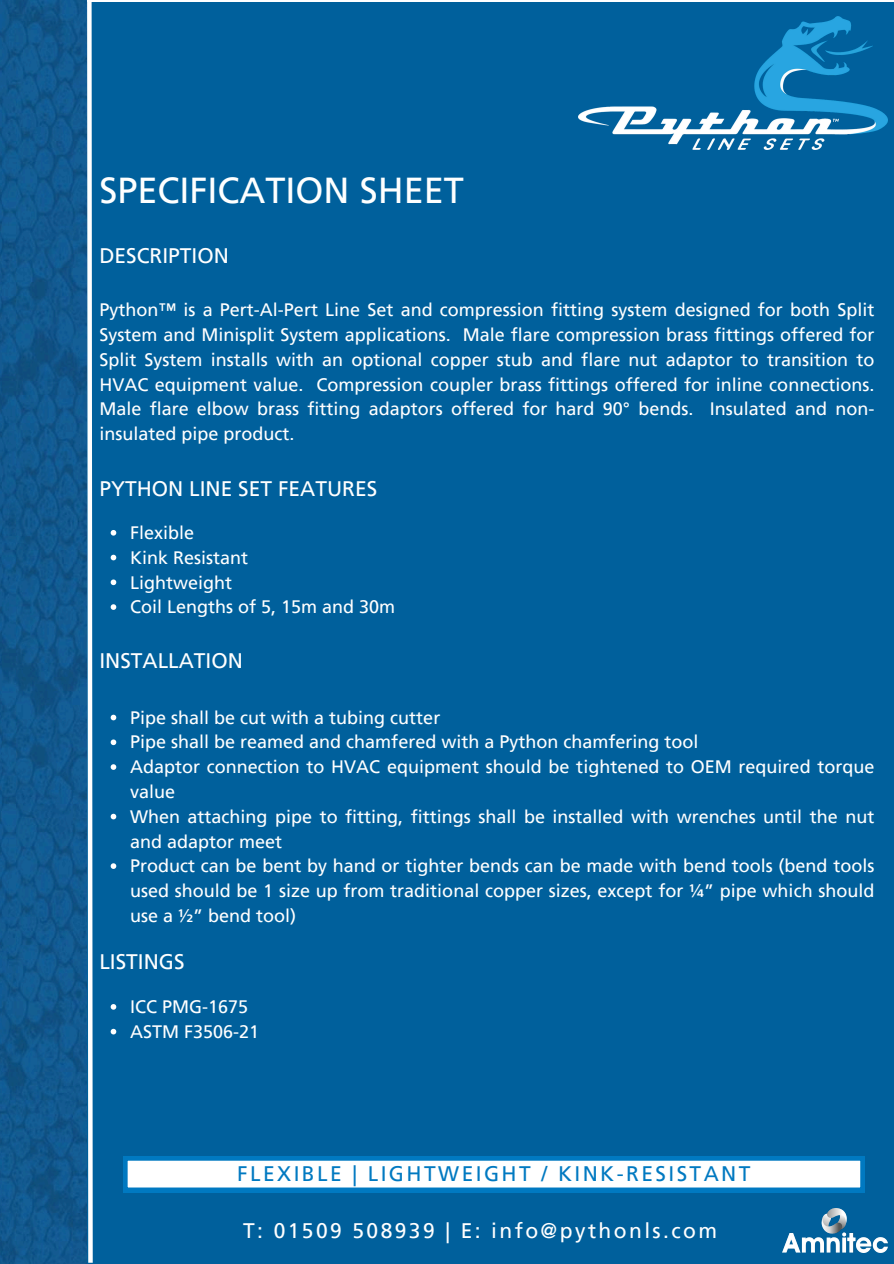
<style>
.page{position:relative;width:894px;height:1264px;background:#fff}
.page>*{position:absolute;margin:0;border:0;box-sizing:border-box;transform-origin:0 0}
.t1{font:36px "Frutiger LT Pro";color:#feffff}
.t2{font:21px "Frutiger LT Pro";color:#fff}
.t3{font:21px "Frutiger LT Pro";letter-spacing:.115em;color:#0079c1}
.t4{font:21px "Frutiger LT Pro";letter-spacing:.115em;color:#fff}
.t5{font:18px/24.8px "Frutiger LT Pro";color:#fff;text-align:justify}
</style>
<div class="page">
<div style="left:0;top:2px;width:893px;height:1261px;background:#00609c"></div>
<svg style="left:87px;top:2px;width:6px;height:1261px;background:#bfd7e6"></svg>
<img style="left:782px;top:1208px;width:105px;height:44px">
<svg style="left:123px;top:1156px;width:741px;height:35px;background:#c0deef"></svg>
<img style="left:578px;top:17px;width:309px;height:132px">
<img style="left:0;top:0;width:87px;height:1263px">
<svg style="left:111px;top:530px;width:5px;height:5px"></svg>
<svg style="left:111px;top:554px;width:5px;height:6px"></svg>
<svg style="left:111px;top:579px;width:5px;height:6px"></svg>
<svg style="left:111px;top:604px;width:5px;height:6px"></svg>
<svg style="left:111px;top:714px;width:5px;height:6px"></svg>
<svg style="left:111px;top:739px;width:5px;height:6px"></svg>
<svg style="left:111px;top:764px;width:5px;height:6px"></svg>
<svg style="left:111px;top:813px;width:5px;height:6px"></svg>
<svg style="left:111px;top:863px;width:5px;height:6px"></svg>
<svg style="left:111px;top:1004px;width:5px;height:5px"></svg>
<svg style="left:111px;top:1028px;width:5px;height:6px"></svg>
<p class="t1" style="left:99px;top:169px;width:366px">SPECIFICATION SHEET</p>
<h2 class="t2" style="left:99px;top:243px;width:131px">DESCRIPTION</h2>
<p class="t5" style="left:99px;top:297px;width:776px">Python™ is a Pert-Al-Pert Line Set and compression fitting system designed for both Split System and Minisplit System applications. Male flare compression brass fittings offered for Split System installs with an optional copper stub and flare nut adaptor to transition to HVAC equipment value. Compression coupler brass fittings offered for inline connections.<br>Male flare elbow brass fitting adaptors offered for hard 90° bends. Insulated and non&shy;insulated pipe product.</p>
<p class="t2" style="left:99px;top:475px;width:279px">PYTHON LINE SET FEATURES</p>
<p class="t5" style="left:130px;top:520px;width:66px">Flexible</p>
<p class="t5" style="left:130px;top:545px;width:120px">Kink Resistant</p>
<h2 class="t5" style="left:130px;top:569px;width:104px">Lightweight</h2>
<p class="t5" style="left:130px;top:594px;width:267px">Coil Lengths of 5, 15m and 30m</p>
<p class="t2" style="left:99px;top:647px;width:145px">INSTALLATION</p>
<p class="t5" style="left:130px;top:705px;width:312px">Pipe shall be cut with a tubing cutter</p>
<p class="t5" style="left:130px;top:729px;width:570px">Pipe shall be reamed and chamfered with a Python chamfering tool</p>
<p class="t5" style="left:130px;top:754px;width:745px">Adaptor connection to HVAC equipment should be tightened to OEM required torque value</p>
<h2 class="t5" style="left:130px;top:804px;width:745px">When attaching pipe to fitting, fittings shall be installed with wrenches until the nut and adaptor meet</h2>
<p class="t5" style="left:130px;top:853px;width:745px">Product can be bent by hand or tighter bends can be made with bend tools (bend tools used should be 1 size up from traditional copper sizes, except for ¼” pipe which should use a ½” bend tool)</p>
<p class="t2" style="left:99px;top:948px;width:87px">LISTINGS</p>
<h2 class="t5" style="left:130px;top:994px;width:120px">ICC PMG-1675</h2>
<h3 class="t5" style="left:130px;top:1019px;width:131px">ASTM F3506-21</h3>
<p class="t3" style="left:237px;top:1160px;width:514px">FLEXIBLE | LIGHTWEIGHT / KINK-RESISTANT</p>
<p class="t4" style="left:243px;top:1217px;width:475px">T: 01509 508939 | E: info@pythonls.com</p>
</div>
